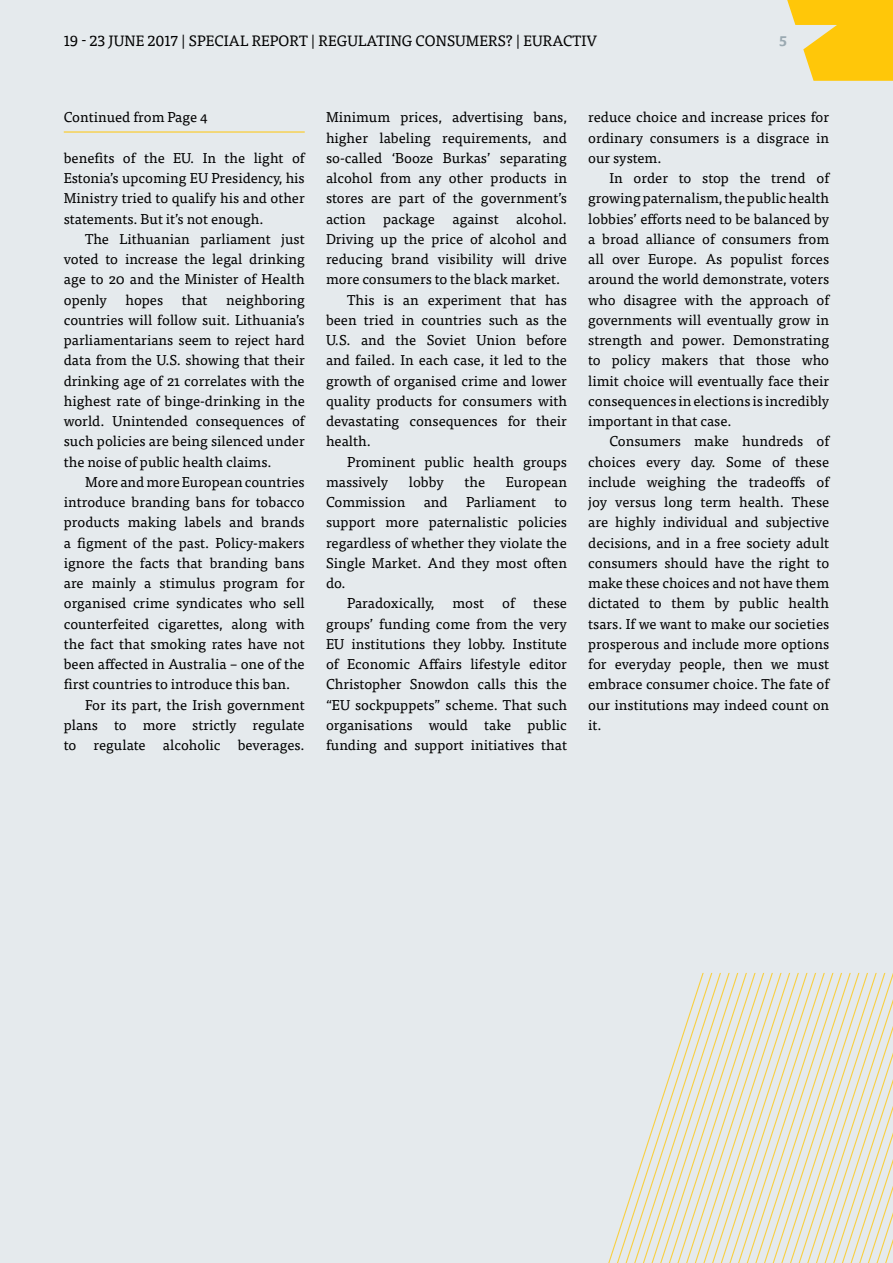
<style>
.page{position:relative;width:893px;height:1263px;background:#e5eaed}
.page>*{position:absolute;margin:0;border:0;box-sizing:border-box;transform-origin:0 0}
.t1{font:15px "Tisa Pro";letter-spacing:.01em;color:#000}
.t2{font:14.25px/20.2px "Tisa Pro";color:#000;text-align:justify}
.t3{font:700 14.25px "Tisa Pro";color:#9aa9b1}
</style>
<div class="page">
<svg style="left:787px;top:0;width:106px;height:81px"></svg>
<svg style="left:608px;top:973px;width:285px;height:290px"></svg>
<hr style="left:64px;top:132px;width:241px;height:1px;background:#ffc709">
<p class="t1" style="left:64px;top:30px;width:535px">19 - 23 JUNE 2017 | SPECIAL REPORT | REGULATING CONSUMERS? | EURACTIV</p>
<p class="t3" style="left:779px;top:29px;width:10px">5</p>
<p class="t2" style="left:64px;top:106px;width:145px">Continued from Page 4</p>
<p class="t2" style="left:64px;top:147px;width:242px">benefits of the EU. In the light of Estonia’s upcoming EU Presidency, his Ministry tried to qualify his and other statements. But it’s not enough.</p>
<p class="t2" style="left:64px;top:228px;width:242px;text-indent:21px">The Lithuanian parliament just voted to increase the legal drinking age to 20 and the Minister of Health openly</p>
<p class="t2" style="left:64px;top:289px;width:242px;text-indent:162px">neighboring countries will follow suit. Lithuania’s parliamentarians seem to reject hard data from the U.S. showing that their drinking age of 21 correlates with the highest rate of binge-drinking in the world. Unintended consequences of such policies are being silenced under the noise of public health claims.</p>
<p class="t2" style="left:64px;top:471px;width:242px;text-indent:21px">More and more European countries introduce branding bans for tobacco products making labels and brands a figment of the past. Policy-makers ignore the facts that branding bans are mainly a stimulus program for organised crime syndicates who sell counterfeited cigarettes, along with the fact that smoking rates have not been affected in Australia – one of the first countries to introduce this ban.</p>
<p class="t2" style="left:64px;top:694px;width:242px;text-indent:21px">For its part, the Irish government plans to more strictly regulate to regulate alcoholic beverages.</p>
<p class="t2" style="left:125px;top:289px;width:39px">hopes</p>
<p class="t2" style="left:182px;top:289px;width:27px">that</p>
<p class="t2" style="left:326px;top:106px;width:242px">Minimum prices, advertising bans,</p>
<p class="t2" style="left:326px;top:127px;width:242px">higher labeling requirements, and</p>
<p class="t2" style="left:326px;top:147px;width:242px">so-called ‘Booze Burkas’ separating</p>
<p class="t2" style="left:326px;top:167px;width:242px">alcohol from any other products in</p>
<p class="t2" style="left:326px;top:187px;width:242px">stores are part of the government’s</p>
<p class="t2" style="left:326px;top:208px;width:242px">action package against alcohol.</p>
<p class="t2" style="left:326px;top:228px;width:242px">Driving up the price of alcohol and</p>
<p class="t2" style="left:326px;top:248px;width:242px">reducing brand visibility will drive</p>
<p class="t2" style="left:326px;top:268px;width:236px">more consumers to the black market.</p>
<p class="t2" style="left:347px;top:289px;width:221px">This is an experiment that has</p>
<p class="t2" style="left:326px;top:309px;width:242px">been tried in countries such as the</p>
<p class="t2" style="left:326px;top:329px;width:242px">U.S. and the Soviet Union before</p>
<p class="t2" style="left:326px;top:349px;width:242px">and failed. In each case, it led to the</p>
<p class="t2" style="left:326px;top:370px;width:242px">growth of organised crime and lower</p>
<p class="t2" style="left:326px;top:390px;width:242px">quality products for consumers with</p>
<p class="t2" style="left:326px;top:410px;width:242px">devastating consequences for their</p>
<p class="t2" style="left:326px;top:430px;width:46px">health.</p>
<p class="t2" style="left:347px;top:451px;width:221px">Prominent public health groups</p>
<p class="t2" style="left:326px;top:471px;width:64px">massively</p>
<p class="t2" style="left:409px;top:471px;width:37px">lobby</p>
<p class="t2" style="left:464px;top:471px;width:22px">the</p>
<p class="t2" style="left:506px;top:471px;width:63px">European</p>
<p class="t2" style="left:326px;top:491px;width:81px">Commission</p>
<p class="t2" style="left:424px;top:491px;width:25px">and</p>
<p class="t2" style="left:466px;top:491px;width:72px">Parliament</p>
<p class="t2" style="left:554px;top:491px;width:14px">to</p>
<p class="t2" style="left:326px;top:511px;width:242px">support more paternalistic policies</p>
<p class="t2" style="left:326px;top:532px;width:242px">regardless of whether they violate the</p>
<p class="t2" style="left:326px;top:552px;width:242px">Single Market. And they most often</p>
<p class="t2" style="left:326px;top:572px;width:21px">do.</p>
<p class="t2" style="left:347px;top:592px;width:89px">Paradoxically,</p>
<p class="t2" style="left:452px;top:592px;width:33px">most</p>
<p class="t2" style="left:502px;top:592px;width:14px">of</p>
<p class="t2" style="left:326px;top:592px;width:242px;text-indent:207px">these groups’ funding come from the very EU institutions they lobby. Institute of Economic Affairs lifestyle editor Christopher Snowdon calls this the “EU sockpuppets” scheme. That such organisations would take public funding and support initiatives that</p>
<p class="t2" style="left:588px;top:106px;width:242px">reduce choice and increase prices for ordinary consumers is a disgrace in our system.</p>
<p class="t2" style="left:588px;top:167px;width:242px;text-indent:21px">In order to stop the trend of growing paternalism, the public health lobbies’ efforts need to be balanced by a broad alliance of consumers from all over Europe. As populist forces around the world demonstrate, voters who disagree with the approach of governments will eventually grow in strength and power. Demonstrating to policy makers that those who limit choice will eventually face their consequences in elections is incredibly important in that case.</p>
<p class="t2" style="left:588px;top:430px;width:242px;text-indent:21px">Consumers make hundreds of choices every day. Some of these include weighing the tradeoffs of joy versus long term health. These are highly individual and subjective decisions, and in a free society adult consumers should have the right to make these choices and not have them dictated to them by public health tsars. If we want to make our societies prosperous and include more options for everyday people, then we must embrace consumer choice. The fate of our institutions may indeed count on it.</p>
</div>
